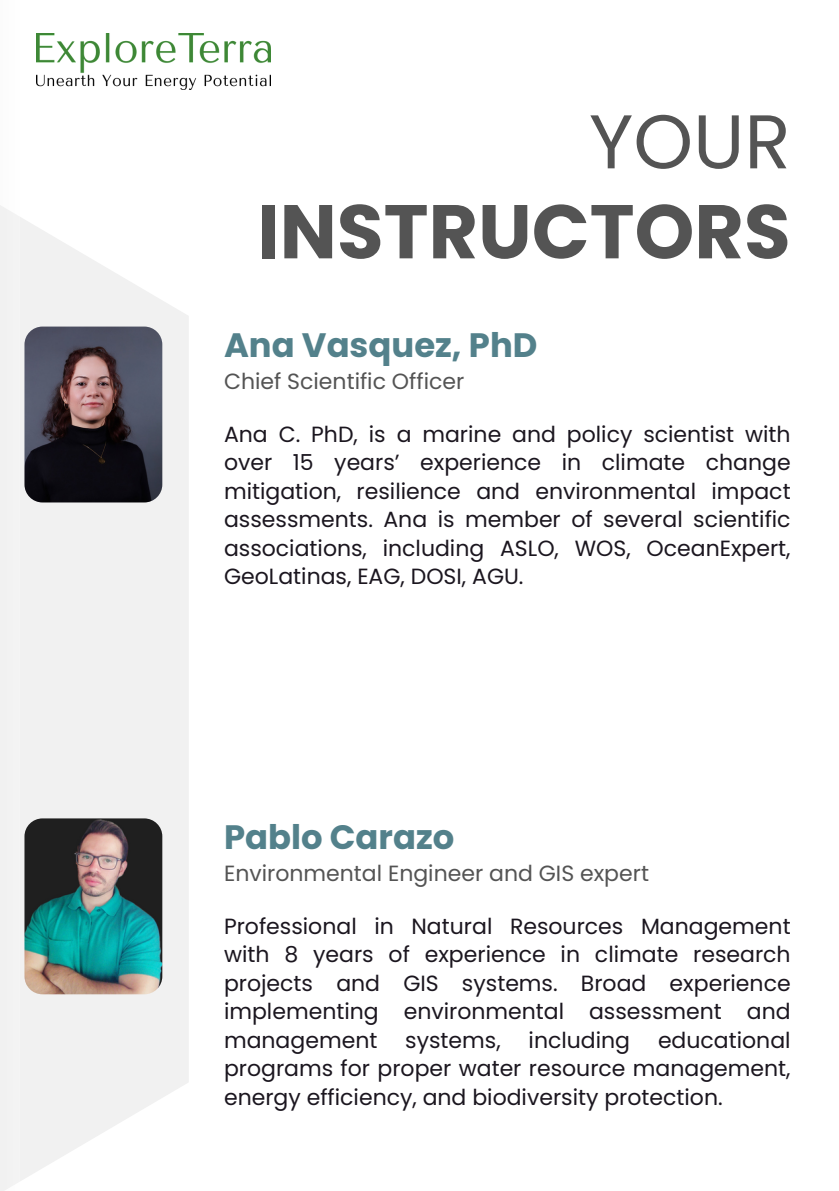
<style>
.page{position:relative;width:839px;height:1191px;background:#fff}
.page>*{position:absolute;margin:0;border:0;box-sizing:border-box;transform-origin:0 0}
.t1{font:700 76px/90px "Poppins";color:#545454;text-align:right}
.t2{font:700 33.8px "Poppins";color:#53818b}
.t3{font:22px/28.4px "Poppins";color:#1b161f;text-align:justify}
.t4{font:22px "Poppins";color:#545454}
.s1{font-weight:400}
</style>
<div class="page">
<svg style="left:20px;top:89px;width:169px;height:1092px;fill:#f1f1f1"></svg>
<img style="left:24px;top:818px;width:138px;height:176px;border-radius:18px">
<div style="left:0;top:0;width:20px;height:1191px;background:#f2f2f2"></div>
<img style="left:24px;top:327px;width:138px;height:175px;border-radius:18px">
<img style="left:36px;top:34px;width:234px;height:55px">
<p class="t1" style="left:257px;top:97px;width:535px"><span class="s1">YOUR<br></span>INSTRUCTORS</p>
<p class="t2" style="left:224px;top:322px;width:315px">Ana Vasquez, PhD</p>
<h2 class="t4" style="left:224px;top:366px;width:242px">Chief Scientific Officer</h2>
<h1 class="t3" style="left:224px;top:420px;width:568px">Ana C. PhD, is a marine and policy scientist with over 15 years’ experience in climate change mitigation, resilience and environmental impact assessments. Ana is member of several scientific associations, including ASLO, WOS, OceanExpert, GeoLatinas, EAG, DOSI, AGU.</h1>
<p class="t2" style="left:224px;top:814px;width:232px">Pablo Carazo</p>
<p class="t4" style="left:224px;top:858px;width:426px">Environmental Engineer and GIS expert</p>
<h2 class="t3" style="left:224px;top:912px;width:568px">Professional in Natural Resources Management with 8 years of experience in climate research projects and GIS systems. Broad experience implementing environmental assessment and management</h2>
<h2 class="t3" style="left:224px;top:1026px;width:568px;text-indent:434px">educational programs for proper water resource management, energy efficiency, and biodiversity protection.</h2>
<h2 class="t3" style="left:405px;top:1026px;width:97px">systems,</h2>
<h2 class="t3" style="left:528px;top:1026px;width:103px">including</h2>
</div>
